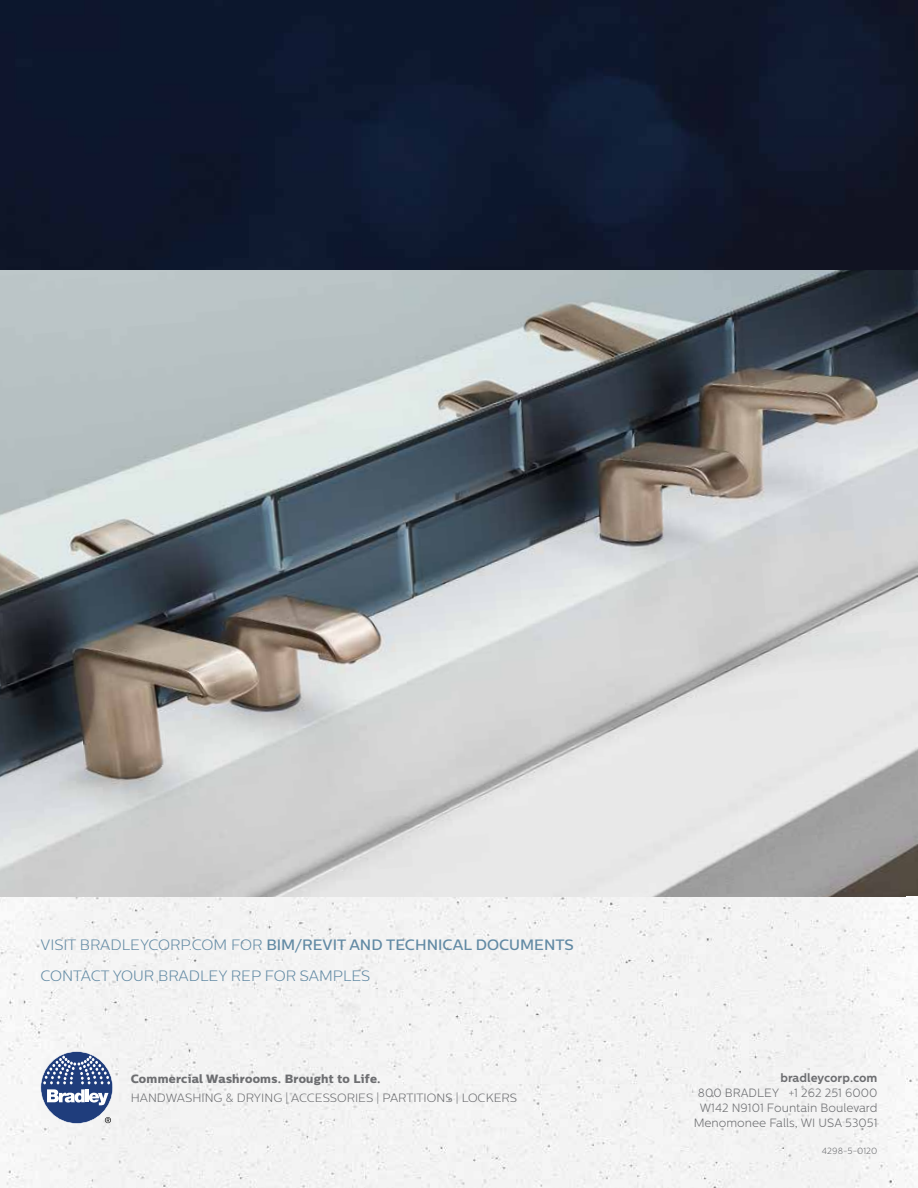
<style>
.page{position:relative;width:918px;height:1188px;background:#fff}
.page>*{position:absolute;margin:0;border:0;box-sizing:border-box;transform-origin:0 0}
.t1{font:300 15px/31.5px "Centrale Sans";color:#628aa4}
.t2{font:300 12px/15px "Centrale Sans";color:#6d6e71;text-align:center}
.t3{font:300 12px "Centrale Sans";color:#6d6e71}
.t4{font:12px "Centrale Sans X Bold";letter-spacing:.02em;color:#6d6e71}
.t5{font:700 12px "Centrale Sans";color:#6d6e71}
.t6{font:300 9px "Centrale Sans";color:#6d6e71}
.s1{font-weight:500}
</style>
<div class="page">
<img style="left:0;top:270px;width:918px;height:918px">
<svg style="left:41px;top:1051px;width:72px;height:73px"></svg>
<div style="left:0;top:0;width:918px;height:270px;background:#0f172d"></div>
<p class="t1" style="left:40px;top:928px;width:535px">VISIT BRADLEYCORP.COM FOR <span class="s1">BIM/REVIT AND TECHNICAL DOCUMENTS<br></span>CONTACT YOUR BRADLEY REP FOR SAMPLES</p>
<p class="t4" style="left:131px;top:1071px;width:251px">Commercial Washrooms. Brought to Life.</p>
<p class="t3" style="left:131px;top:1091px;width:388px">HANDWASHING &amp; DRYING | ACCESSORIES | PARTITIONS | LOCKERS</p>
<p class="t5" style="left:780px;top:1071px;width:99px">bradleycorp.com</p>
<p class="t2" style="left:694px;top:1086px;width:185px">800 BRADLEY +1 262 251 6000<br>W142 N9101 Fountain Boulevard<br>Menomonee Falls, WI USA 53051</p>
<p class="t6" style="left:822px;top:1146px;width:57px">4298-5-0120</p>
</div>
